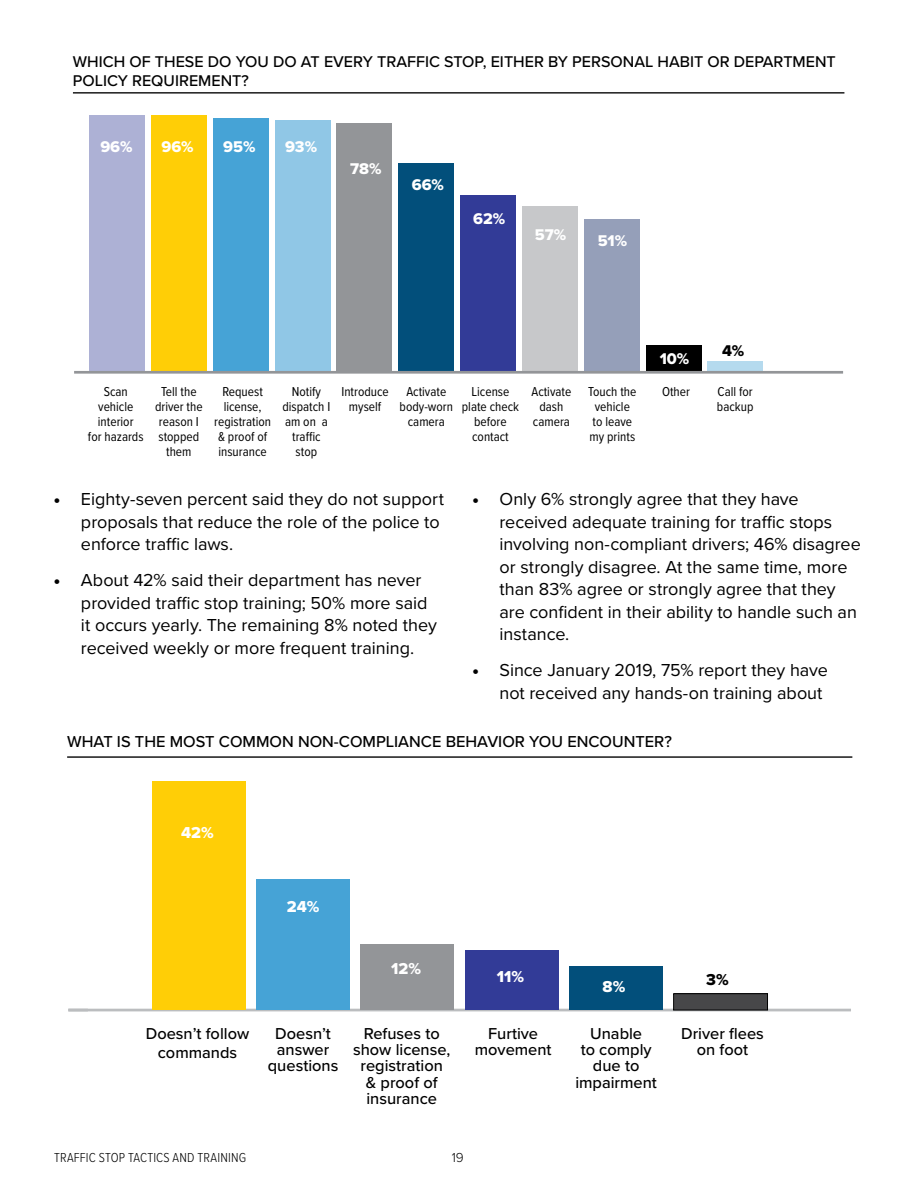
<style>
.page{position:relative;width:918px;height:1188px;background:#fff}
.page>*{position:absolute;margin:0;border:0;box-sizing:border-box;transform-origin:0 0}
.t1{font:18px/22.5px "Proxima Nova";color:#000}
.t2{font:500 16.35px/16.4px "Proxima Nova";color:#000;text-align:center}
.t3{font:16.35px "Proxima Nova Extrabld";color:#fff}
.t4{font:16.35px "Proxima Nova Extrabld";color:#000}
.t5{font:500 16.05px/19.4px "Proxima Nova";color:#000}
.t6{font:16.05px "Proxima Nova Extrabld";color:#fff}
.t7{font:16.05px "Proxima Nova Extrabld";color:#000}
.t8{font:300 13.5px "Proxima Nova Cond";letter-spacing:.01em;color:#000}
.t9{font:300 13.5px "Proxima Nova";color:#000}
.t10{font:13.35px/14.7px "Proxima Nova Cond";color:#000;text-align:center}
.s1{font-weight:900}
</style>
<div class="page">
<hr style="left:73px;top:92px;width:771px;height:2px;background:#000">
<div style="left:708px;top:362px;width:55px;height:10px;background:#b5daee"></div>
<div style="left:646px;top:346px;width:56px;height:26px;background:#000"></div>
<div style="left:585px;top:220px;width:55px;height:152px;background:#959fb9"></div>
<div style="left:523px;top:206px;width:55px;height:166px;background:#c7c8ca"></div>
<div style="left:461px;top:196px;width:55px;height:176px;background:#323b97"></div>
<div style="left:399px;top:163px;width:55px;height:209px;background:#024f7b"></div>
<div style="left:337px;top:123px;width:55px;height:249px;background:#939598"></div>
<div style="left:213px;top:118px;width:55px;height:254px;background:#46a3d6"></div>
<div style="left:275px;top:121px;width:55px;height:251px;background:#90c7e6"></div>
<div style="left:151px;top:115px;width:55px;height:257px;background:#ffce06"></div>
<div style="left:89px;top:115px;width:55px;height:257px;background:#adb1d5"></div>
<hr style="left:74px;top:371px;width:769px;height:3px;background:#939598">
<hr style="left:67px;top:756px;width:785px;height:2px;background:#000">
<hr style="left:68px;top:1009px;width:783px;height:2px;background:#bbbdbf">
<div style="left:674px;top:994px;width:94px;height:16px;background:#474749"></div>
<div style="left:673px;top:993px;width:95px;height:17px;border:1px solid #000"></div>
<div style="left:569px;top:966px;width:94px;height:44px;background:#024f7b"></div>
<div style="left:465px;top:950px;width:94px;height:60px;background:#323b97"></div>
<div style="left:361px;top:945px;width:93px;height:65px;background:#939598"></div>
<div style="left:256px;top:879px;width:94px;height:131px;background:#46a3d6"></div>
<div style="left:152px;top:781px;width:94px;height:229px;background:#ffce06"></div>
<p class="t5" style="left:73px;top:51px;width:764px">WHICH OF THESE DO YOU DO AT EVERY TRAFFIC STOP, EITHER BY PERSONAL HABIT OR DEPARTMENT<br>POLICY REQUIREMENT?</p>
<p class="t6" style="left:100px;top:135px;width:34px">96%</p>
<p class="t6" style="left:161px;top:135px;width:34px">96%</p>
<p class="t6" style="left:223px;top:135px;width:34px">95%</p>
<p class="t6" style="left:285px;top:135px;width:34px">93%</p>
<p class="t6" style="left:350px;top:156px;width:33px">78%</p>
<p class="t6" style="left:412px;top:172px;width:34px">66%</p>
<p class="t6" style="left:473px;top:206px;width:34px">62%</p>
<p class="t6" style="left:535px;top:222px;width:33px">57%</p>
<p class="t6" style="left:598px;top:229px;width:31px">51%</p>
<p class="t6" style="left:660px;top:347px;width:31px">10%</p>
<p class="t7" style="left:722px;top:338px;width:24px">4%</p>
<p class="t10" style="left:88px;top:384px;width:57px">Scan vehicle interior<br>for hazards</p>
<p class="t10" style="left:155px;top:384px;width:49px">Tell the driver the reason I stopped them</p>
<p class="t10" style="left:214px;top:384px;width:58px">Request license, registration &amp; proof of insurance</p>
<p class="t10" style="left:282px;top:384px;width:49px">Notify dispatch I am on a tra-c stop</p>
<p class="t10" style="left:532px;top:384px;width:41px">Activate dash camera</p>
<p class="t10" style="left:341px;top:384px;width:49px">Introduce myself</p>
<p class="t10" style="left:588px;top:384px;width:50px">Touch the vehicle to leave my prints</p>
<p class="t10" style="left:662px;top:384px;width:29px">Other</p>
<p class="t10" style="left:717px;top:384px;width:38px;text-align:left">Call for backup</p>
<p class="t10" style="left:400px;top:384px;width:55px">Activate body-worn camera</p>
<p class="t10" style="left:462px;top:384px;width:59px">License plate check before contact</p>
<p class="t1" style="left:81px;top:487px;width:364px;text-indent:-27px"><span class="s1">•</span> Eighty-seven percent said they do not support proposals that reduce the role of the police to enforce traffic laws.</p>
<p class="t1" style="left:81px;top:568px;width:357px;text-indent:-27px"><span class="s1">•</span> About 42% said their department has never provided traffic stop training; 50% more said it occurs yearly. The remaining 8% noted they received weekly or more frequent training.</p>
<p class="t1" style="left:499px;top:487px;width:363px;text-indent:-27px"><span class="s1">•</span> Only 6% strongly agree that they have received adequate training for traffic stops involving non-compliant drivers; 46% disagree or strongly disagree. At the same time, more than 83% agree or strongly agree that they are confident in their ability to handle such an instance.</p>
<p class="t1" style="left:472px;top:658px;width:357px;text-align:right"><span class="s1">•</span> Since January 2019, 75% report they have not received any hands-on training about</p>
<p class="t2" style="left:67px;top:732px;width:606px">WHAT IS THE MOST COMMON NON-COMPLIANCE BEHAVIOR YOU ENCOUNTER?</p>
<p class="t3" style="left:181px;top:820px;width:34px">42%</p>
<p class="t3" style="left:287px;top:895px;width:34px">24%</p>
<p class="t3" style="left:391px;top:957px;width:31px">12%</p>
<p class="t3" style="left:497px;top:965px;width:29px">11%</p>
<p class="t3" style="left:603px;top:975px;width:24px">8%</p>
<p class="t4" style="left:706px;top:968px;width:24px">3%</p>
<p class="t2" style="left:146px;top:1023px;width:105px;line-height:19.6px">Doesn’t follow commands</p>
<p class="t2" style="left:268px;top:1024px;width:72px">Doesn’t answer questions</p>
<p class="t2" style="left:353px;top:1024px;width:99px">Refuses to show license, registration<br>&amp; proof of insurance</p>
<p class="t2" style="left:475px;top:1024px;width:78px">Furtive movement</p>
<p class="t2" style="left:575px;top:1024px;width:83px">Unable<br>to comply due to impairment</p>
<p class="t2" style="left:681px;top:1024px;width:84px">Driver flees on foot</p>
<p class="t8" style="left:54px;top:1148px;width:194px">TRAFFIC STOP TACTICS AND TRAINING</p>
<p class="t9" style="left:452px;top:1147px;width:13px">19</p>
</div>
